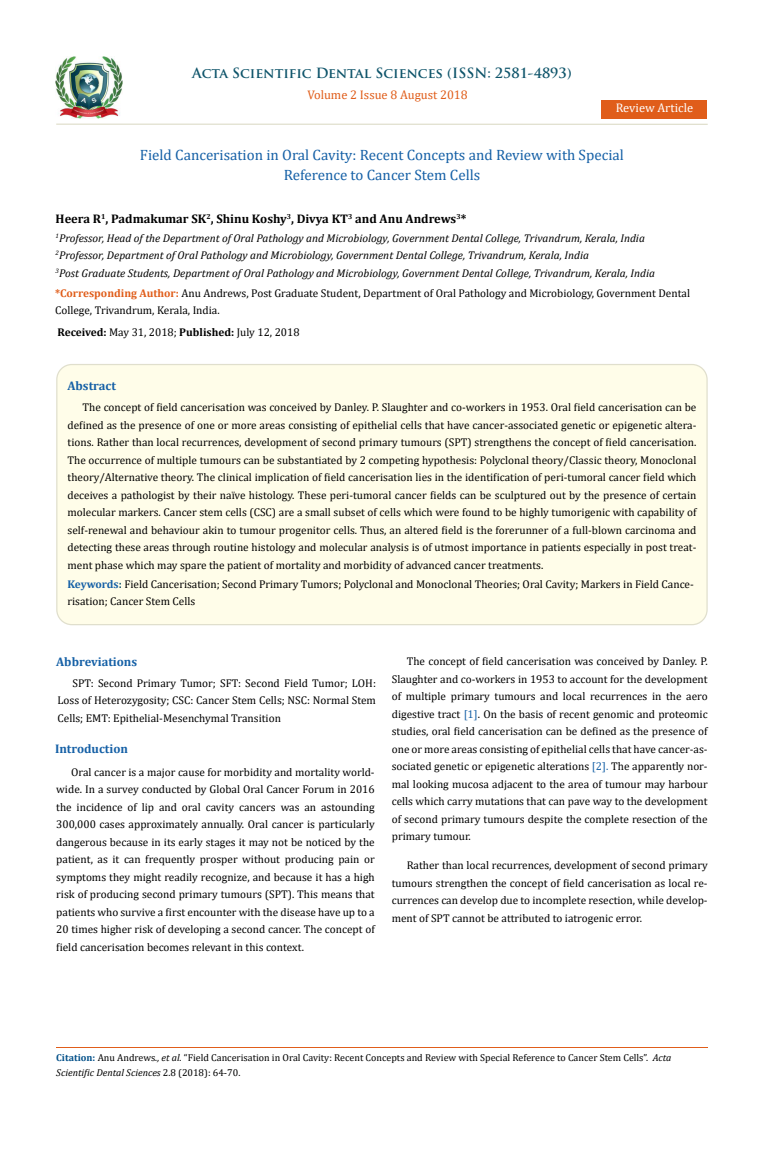
<style>
.page{position:relative;width:764px;height:1153px;background:#fff}
.page>*{position:absolute;margin:0;border:0;box-sizing:border-box;transform-origin:0 0}
.t1{font:15px/20px "Cambria";color:#1560a6;text-align:center}
.t2{font:700 13.75px "Trajan Pro";color:#0e546a}
.t3{font:700 12.5px "Cambria";color:#000}
.t4{font:700 12.5px "Cambria";color:#1560a6}
.t5{font:12.5px "Cambria";color:#e05d1a}
.t6{font:12.5px "Cambria";color:#fff}
.t7{font:11.25px/17.5px "Cambria";color:#000;text-align:justify}
.t8{font:italic 11.25px/17.5px "Cambria";color:#000}
.t9{font:10px/15px "Cambria";color:#000}
.s1{font-weight:700;color:#e05d1a}
.s2{font-weight:700}
.s3{font-weight:700;color:#1560a6}
.s4{font-weight:700;color:#0e546a}
.s5{color:#1560a6}
.s6{font-weight:700;color:#035089}
.s7{font-style:italic}
</style>
<div class="page">
<img style="left:56px;top:57px;width:66px;height:61px">
<div style="left:602px;top:100px;width:105px;height:19px;background:#e05d1a"></div>
<div style="left:57px;top:364px;width:650px;height:260px;background:#fffde9;border-radius:15px"></div>
<div style="left:56px;top:364px;width:651px;height:261px;border:1px solid #e0dfcd;border-radius:15px"></div>
<hr style="left:56px;top:1047px;width:651px;height:1px;background:#e05d1a">
<hr style="left:56px;top:123px;width:651px;height:2px;background:#e0dfcd">
<p class="t2" style="left:192px;top:64px;width:381px">Acta Scientific Dental Sciences (ISSN: 2581-4893)</p>
<p class="t5" style="left:307px;top:88px;width:162px">Volume 2 Issue 8 August 2018</p>
<p class="t6" style="left:616px;top:101px;width:79px">Review Article</p>
<h1 class="t1" style="left:140px;top:145px;width:485px">Field Cancerisation in Oral Cavity: Recent Concepts and Review with Special<br>Reference to Cancer Stem Cells</h1>
<p class="t3" style="left:56px;top:210px;width:412px">Heera R<sup>1</sup>, Padmakumar SK<sup>2</sup>, Shinu Koshy<sup>3</sup>, Divya KT<sup>3</sup> and Anu Andrews<sup>3</sup>*</p>
<p class="t8" style="left:56px;top:228px;width:601px"><sup>1</sup>Professor, Head of the Department of Oral Pathology and Microbiology, Government Dental College, Trivandrum, Kerala, India<br><sup>2</sup>Professor, Department of Oral Pathology and Microbiology, Government Dental College, Trivandrum, Kerala, India<br><sup>3</sup>Post Graduate Students, Department of Oral Pathology and Microbiology, Government Dental College, Trivandrum, Kerala, India</p>
<p class="t7" style="left:55px;top:284px;width:636px"><span class="s1">*Corresponding Author:</span> Anu Andrews, Post Graduate Student, Department of Oral Pathology and Microbiology, Government Dental<br>College, Trivandrum, Kerala, India.</p>
<p class="t7" style="left:57px;top:323px;width:244px"><span class="s2">Received:</span> May 31, 2018; <span class="s2">Published:</span> July 12, 2018</p>
<p class="t4" style="left:67px;top:377px;width:50px">Abstract</p>
<p class="t7" style="left:68px;top:398px;width:630px;text-indent:15px">The concept of field cancerisation was conceived by Danley. P. Slaughter and co-workers in 1953. Oral field cancerisation can be defined as the presence of one or more areas consisting of epithelial cells that have cancer-associated genetic or epigenetic altera&shy;tions. Rather than local recurrences, development of second primary tumours (SPT) strengthens the concept of field cancerisation.<br>The occurrence of multiple tumours can be substantiated by 2 competing hypothesis: Polyclonal theory/Classic theory, Monoclonal theory/Alternative theory. The clinical implication of field cancerisation lies in the identification of peri-tumoral cancer field which deceives a pathologist by their naïve histology. These peri-tumoral cancer fields can be sculptured out by the presence of certain molecular markers. Cancer stem cells (CSC) are a small subset of cells which were found to be highly tumorigenic with capability of self-renewal and behaviour akin to tumour progenitor cells. Thus, an altered field is the forerunner of a full-blown carcinoma and detecting these areas through routine histology and molecular analysis is of utmost importance in patients especially in post treat&shy;ment phase which may spare the patient of mortality and morbidity of advanced cancer treatments.</p>
<p class="t7" style="left:67px;top:575px;width:628px"><span class="s3">Keywords</span><span class="s4">:</span> Field Cancerisation; Second Primary Tumors; Polyclonal and Monoclonal Theories; Oral Cavity; Markers in Field Cance&shy;risation; Cancer Stem Cells</p>
<p class="t4" style="left:56px;top:653px;width:82px">Abbreviations</p>
<p class="t7" style="left:57px;top:674px;width:320px;text-indent:15px">SPT: Second Primary Tumor; SFT: Second Field Tumor; LOH:<br>Loss of Heterozygosity; CSC: Cancer Stem Cells; NSC: Normal Stem Cells; EMT: Epithelial-Mesenchymal Transition</p>
<p class="t4" style="left:55px;top:739px;width:75px">Introduction</p>
<p class="t7" style="left:56px;top:763px;width:320px;text-indent:15px">Oral cancer is a major cause for morbidity and mortality world&shy;wide. In a survey conducted by Global Oral Cancer Forum in 2016 the incidence of lip and oral cavity cancers was an astounding 300,000 cases approximately annually. Oral cancer is particularly dangerous because in its early stages it may not be noticed by the patient, as it can frequently prosper without producing pain or symptoms they might readily recognize, and because it has a high risk of producing second primary tumours (SPT). This means that patients who survive a first encounter with the disease have up to a 20 times higher risk of developing a second cancer. The concept of field cancerisation becomes relevant in this context.</p>
<p class="t7" style="left:392px;top:652px;width:317px;text-indent:15px">The concept of field cancerisation was conceived by Danley. P.<br>Slaughter and co-workers in 1953 to account for the development of multiple primary tumours and local recurrences in the aero digestive tract <span class="s5">[1]</span>. On the basis of recent genomic and proteomic studies, oral field cancerisation can be defined as the presence of one or more areas consisting of epithelial cells that have cancer-as&shy;sociated genetic or epigenetic alterations <span class="s5">[2].</span> The apparently nor&shy;mal looking mucosa adjacent to the area of tumour may harbour cells which carry mutations that can pave way to the development of second primary tumours despite the complete resection of the primary tumour.</p>
<p class="t7" style="left:392px;top:856px;width:317px;text-indent:15px">Rather than local recurrences, development of second primary tumours strengthen the concept of field cancerisation as local re&shy;currences can develop due to incomplete resection, while develop&shy;ment of SPT cannot be attributed to iatrogenic error.</p>
<p class="t9" style="left:56px;top:1049px;width:617px"><span class="s6">Citation:</span> Anu Andrews<span class="s7">., et al.</span> “Field Cancerisation in Oral Cavity: Recent Concepts and Review with Special Reference to Cancer Stem Cells”. <span class="s7">Acta<br>Scientific Dental Sciences</span> 2.8 (2018): 64-70.</p>
</div>
